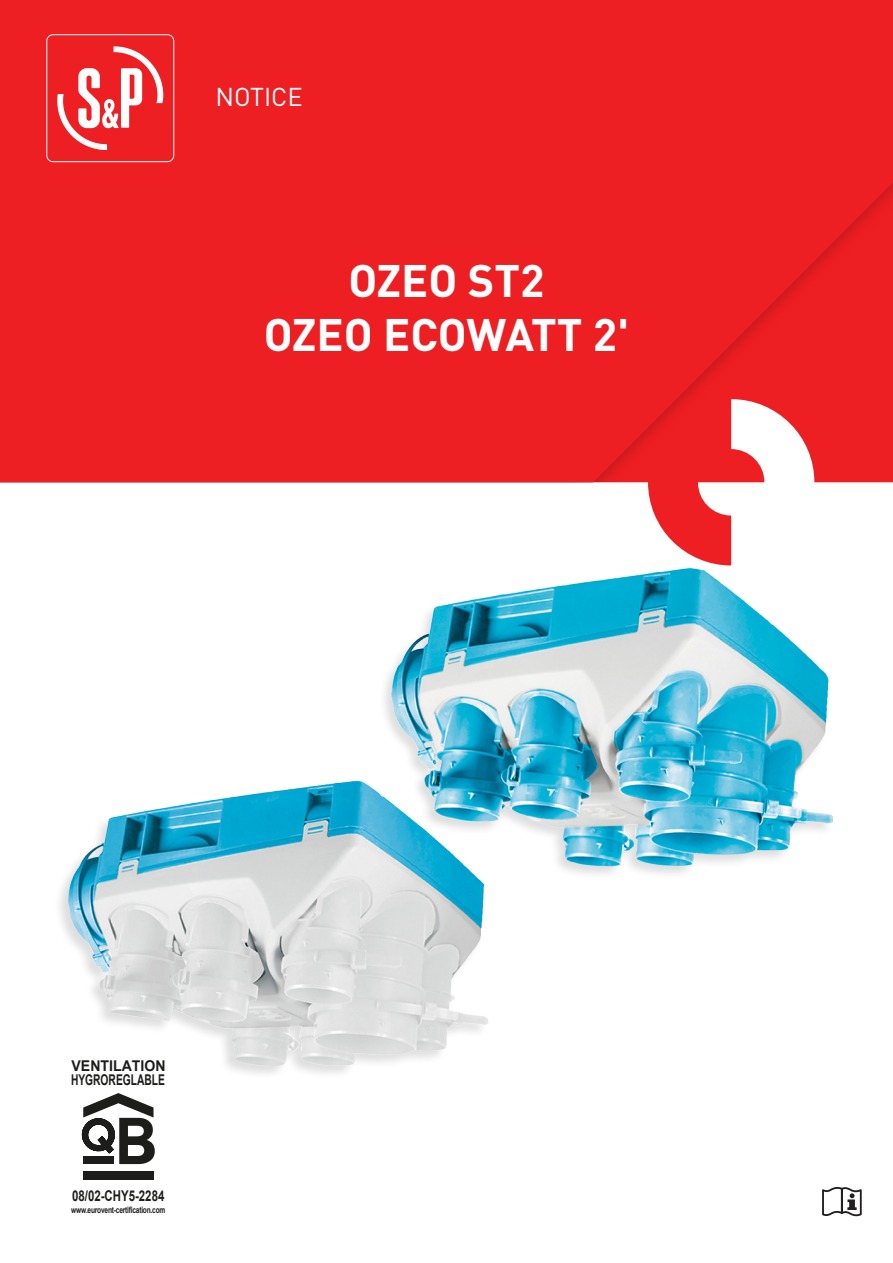
<style>
.page{position:relative;width:893px;height:1263px;background:#fff}
.page>*{position:absolute;margin:0;border:0;box-sizing:border-box;transform-origin:0 0}
.t1{font:700 45px "DIN Pro";color:#fff}
.t2{font:25.5px "DIN Pro";color:#fff}
.t3{font:700 14.85px/14px "Arial";color:#1d1d1b;scale:.95 1}
.t4{font:700 14.85px "Arial";color:#1d1d1b;scale:.77 1}
.t5{font:700 8.85px "Arial";letter-spacing:-.03em;color:#1d1d1b;scale:.75 1}
</style>
<div class="page">
<svg style="left:0;top:0;width:893px;height:517px;background:#ef2f33"></svg>
<div style="left:46px;top:34px;width:128px;height:128px;border:1px solid #fff;border-radius:6px"></div>
<svg style="left:57px;top:47px;width:107px;height:104px"></svg>
<svg style="left:822px;top:1187px;width:40px;height:30px"></svg>
<div style="left:83px;top:1171px;width:71px;height:8px;background:#1d1d1b"></div>
<svg style="left:82px;top:1093px;width:73px;height:71px"></svg>
<img style="left:61px;top:781px;width:427px;height:293px">
<img style="left:375px;top:567px;width:457px;height:310px">
<p class="t2" style="left:215px;top:76px;width:89px">NOTICE</p>
<p class="t1" style="left:348px;top:243px;width:198px">OZEO ST2</p>
<p class="t1" style="left:264px;top:297px;width:367px">OZEO ECOWATT 2'</p>
<p class="t3" style="left:71px;top:1058px;width:101px">VENTILATION<br>HYGROREGLABLE</p>
<p class="t4" style="left:72px;top:1186px;width:121px">08/02-CHY5-2284</p>
<p class="t5" style="left:71px;top:1204px;width:127px">www.eurovent-certification.com</p>
</div>
